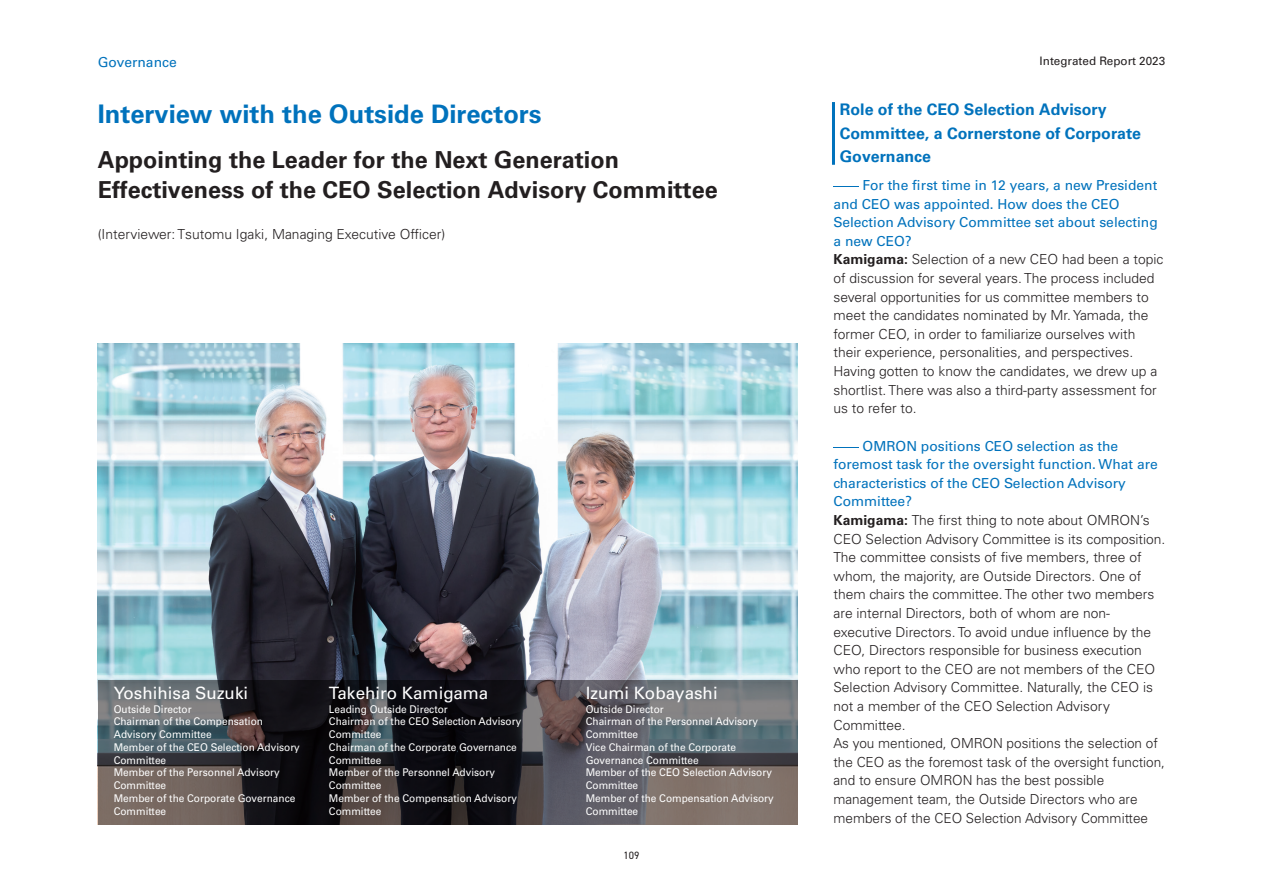
<style>
.page{position:relative;width:1263px;height:893px;background:#fff}
.page>*{position:absolute;margin:0;border:0;box-sizing:border-box;transform-origin:0 0}
.t1{font:700 25.5px "Univers LT Std";color:#0072bc}
.t2{font:700 23.4px/29.7px "Univers LT Std";color:#231f20}
.t3{font:16.95px "Univers LT Std";color:#fff}
.t4{font:700 15.9px/23.4px "Univers LT Std";color:#0072bc}
.t5{font:300 13.8px/18.6px "Univers LT Std";color:#231f20}
.t6{font:13.8px "Univers LT Std";color:#0072bc}
.t7{font:11.7px "Univers LT Std";color:#231f20}
.t8{font:10.65px/12.8px "Univers LT Std";color:#fff;scale:.95 1}
.t9{font:10.65px "DIN2014";color:#231f20}
.s1{font-weight:400;color:#0072bc}
.s2{font-weight:700}
</style>
<div class="page">
<svg style="left:833px;top:186px;width:26px;height:1px"></svg>
<svg style="left:833px;top:447px;width:26px;height:1px"></svg>
<hr style="left:832px;top:102px;width:3px;height:63px;background:#0072bc">
<img style="left:98px;top:343px;width:699px;height:337px">
<svg style="left:98px;top:680px;width:699px;height:145px;background:#464447"></svg>
<p class="t6" style="left:98px;top:54px;width:80px">Governance</p>
<p class="t7" style="left:1040px;top:54px;width:127px">Integrated Report 2023</p>
<h1 class="t1" style="left:98px;top:99px;width:445px">Interview with the Outside Directors</h1>
<h2 class="t2" style="left:98px;top:145px;width:621px">Appointing the Leader for the Next Generation<br>Effectiveness of the CEO Selection Advisory Committee</h2>
<p class="t5" style="left:98px;top:225px;width:349px">(Interviewer: Tsutomu Igaki, Managing Executive Officer)</p>
<p class="t3" style="left:114px;top:683px;width:136px">Yoshihisa Suzuki</p>
<p class="t8" style="left:114px;top:702px;width:197px">Outside Director<br>Chairman of the Compensation<br>Advisory Committee<br>Member of the CEO Selection Advisory<br>Committee<br>Member of the Personnel Advisory<br>Committee<br>Member of the Corporate Governance<br>Committee</p>
<p class="t3" style="left:329px;top:683px;width:161px">Takehiro Kamigama</p>
<p class="t8" style="left:329px;top:702px;width:204px">Leading Outside Director<br>Chairman of the CEO Selection Advisory<br>Committee<br>Chairman of the Corporate Governance<br>Committee<br>Member of the Personnel Advisory<br>Committee<br>Member of the Compensation Advisory<br>Committee</p>
<p class="t3" style="left:586px;top:683px;width:133px">Izumi Kobayashi</p>
<p class="t8" style="left:586px;top:702px;width:199px">Outside Director<br>Chairman of the Personnel Advisory<br>Committee<br>Vice Chairman of the Corporate<br>Governance Committee<br>Member of the CEO Selection Advisory<br>Committee<br>Member of the Compensation Advisory<br>Committee</p>
<p class="t9" style="left:623px;top:849px;width:17px">109</p>
<p class="t4" style="left:840px;top:98px;width:303px">Role of the CEO Selection Advisory<br>Committee, a Cornerstone of Corporate<br>Governance</p>
<p class="t5" style="left:833px;top:176px;width:331px;text-indent:29px"><span class="s1">For the first time in 12 years, a new President and CEO was appointed. How does the CEO Selection Advisory Committee set about selecting a new CEO?<br></span><span class="s2">Kamigama:</span> Selection of a new CEO had been a topic of discussion for several years. The process included several opportunities for us committee members to meet the candidates nominated by Mr. Yamada, the former CEO, in order to familiarize ourselves with their experience, personalities, and perspectives.<br>Having gotten to know the candidates, we drew up a shortlist. There was also a third-party assessment for us to refer to.</p>
<p class="t5" style="left:833px;top:436px;width:333px;text-indent:29px"><span class="s1">OMRON positions CEO selection as the foremost task for the oversight function. What are characteristics of the CEO Selection Advisory Committee?<br></span><span class="s2">Kamigama:</span> The first thing to note about OMRON’s CEO Selection Advisory Committee is its composition.<br>The committee consists of five members, three of whom, the majority, are Outside Directors. One of them chairs the committee. The other two members are internal Directors, both of whom are non&shy;executive Directors. To avoid undue influence by the CEO, Directors responsible for business execution who report to the CEO are not members of the CEO Selection Advisory Committee. Naturally, the CEO is not a member of the CEO Selection Advisory Committee.<br>As you mentioned, OMRON positions the selection of the CEO as the foremost task of the oversight function, and to ensure OMRON has the best possible management team, the Outside Directors who are members of the CEO Selection Advisory Committee</p>
</div>
